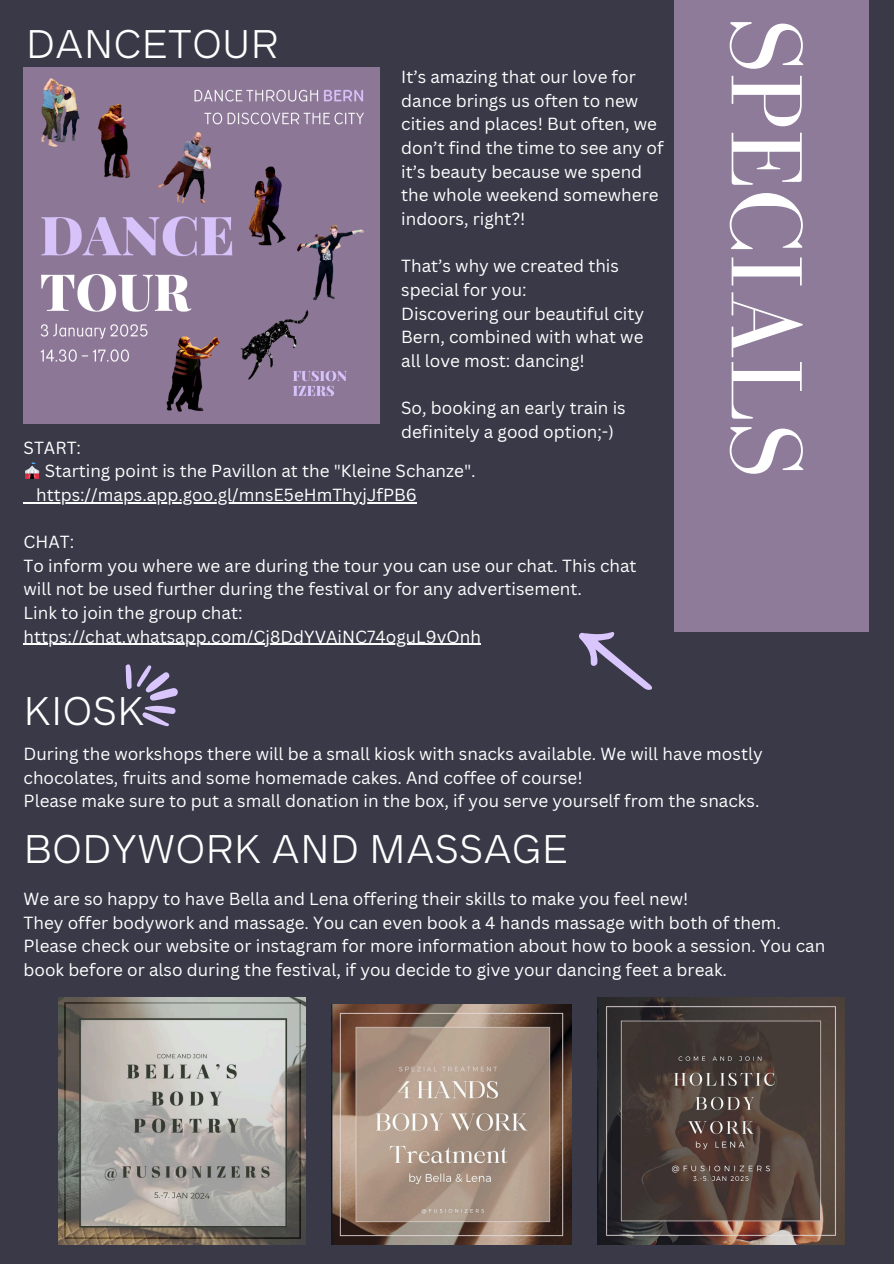
<style>
.page{position:relative;width:894px;height:1264px;background:#fff}
.page>*{position:absolute;margin:0;border:0;box-sizing:border-box;transform-origin:0 0}
.t1{font:104.1px "Bodoni FLF";color:#fff}
.t2{font:300 36px "Radnika Next";color:#fff}
.t3{font:17.1px/23.7px "Canva Sans";color:#fff}
</style>
<div class="page">
<div style="left:0;top:0;width:893px;height:1263px;background:#3a3948"></div>
<div style="left:674px;top:0;width:194px;height:631px;background:#8e7b99"></div>
<img style="left:331px;top:1004px;width:240px;height:240px">
<img style="left:597px;top:997px;width:246px;height:247px">
<img style="left:59px;top:997px;width:246px;height:247px">
<img style="left:24px;top:68px;width:355px;height:355px">
<svg style="left:579px;top:632px;width:73px;height:58px"></svg>
<svg style="left:125px;top:664px;width:53px;height:63px"></svg>
<svg style="left:24px;top:502px;width:12px;height:1px"></svg>
<hr style="left:36px;top:502px;width:381px;height:1px;background:#fff">
<hr style="left:24px;top:644px;width:457px;height:1px;background:#fff">
<p class="t2" style="left:26px;top:23px;width:254px">DANCETOUR</p>
<p class="t3" style="left:401px;top:65px;width:264px">It’s amazing that our love for dance brings us often to new cities and places! But often, we don’t find the time to see any of it’s beauty because we spend the whole weekend somewhere indoors, right?!</p>
<p class="t3" style="left:401px;top:254px;width:219px">That’s why we created this special for you:</p>
<h1 class="t3" style="left:401px;top:301px;width:244px;text-align:justify">Discovering our beautiful city Bern, combined with what we all love most: dancing!</h1>
<p class="t3" style="left:401px;top:395px;width:226px">So, booking an early train is definitely a good option;-)</p>
<p class="t3" style="left:24px;top:435px;width:59px">START:</p>
<p class="t3" style="left:45px;top:459px;width:432px">Starting point is the Pavillon at the "Kleine Schanze".</p>
<p class="t3" style="left:36px;top:482px;width:382px">https://maps.app.goo.gl/mnsE5eHmThyjJfPB6</p>
<p class="t3" style="left:24px;top:529px;width:614px">CHAT:<br>To inform you where we are during the tour you can use our chat. This chat will not be used further during the festival or for any advertisement.<br>Link to join the group chat: https://chat.whatsapp.com/Cj8DdYVAiNC74oguL9vOnh</p>
<h2 class="t1" style="left:822px;top:16px;width:463px;rotate:90deg">SPECIALS</h2>
<p class="t2" style="left:24px;top:690px;width:123px">KIOSK</p>
<p class="t3" style="left:24px;top:741px;width:740px">During the workshops there will be a small kiosk with snacks available. We will have mostly chocolates, fruits and some homemade cakes. And coffee of course!</p>
<p class="t3" style="left:24px;top:789px;width:737px">Please make sure to put a small donation in the box, if you serve yourself from the snacks.</p>
<p class="t2" style="left:24px;top:827px;width:546px">BODYWORK AND MASSAGE</p>
<p class="t3" style="left:24px;top:886px;width:666px">We are so happy to have Bella and Lena offering their skills to make you feel new!</p>
<p class="t3" style="left:24px;top:910px;width:758px">They offer bodywork and massage. You can even book a 4 hands massage with both of them.</p>
<p class="t3" style="left:24px;top:933px;width:803px">Please check our website or instagram for more information about how to book a session. You can book before or also during the festival, if you decide to give your dancing feet a break.</p>
</div>
